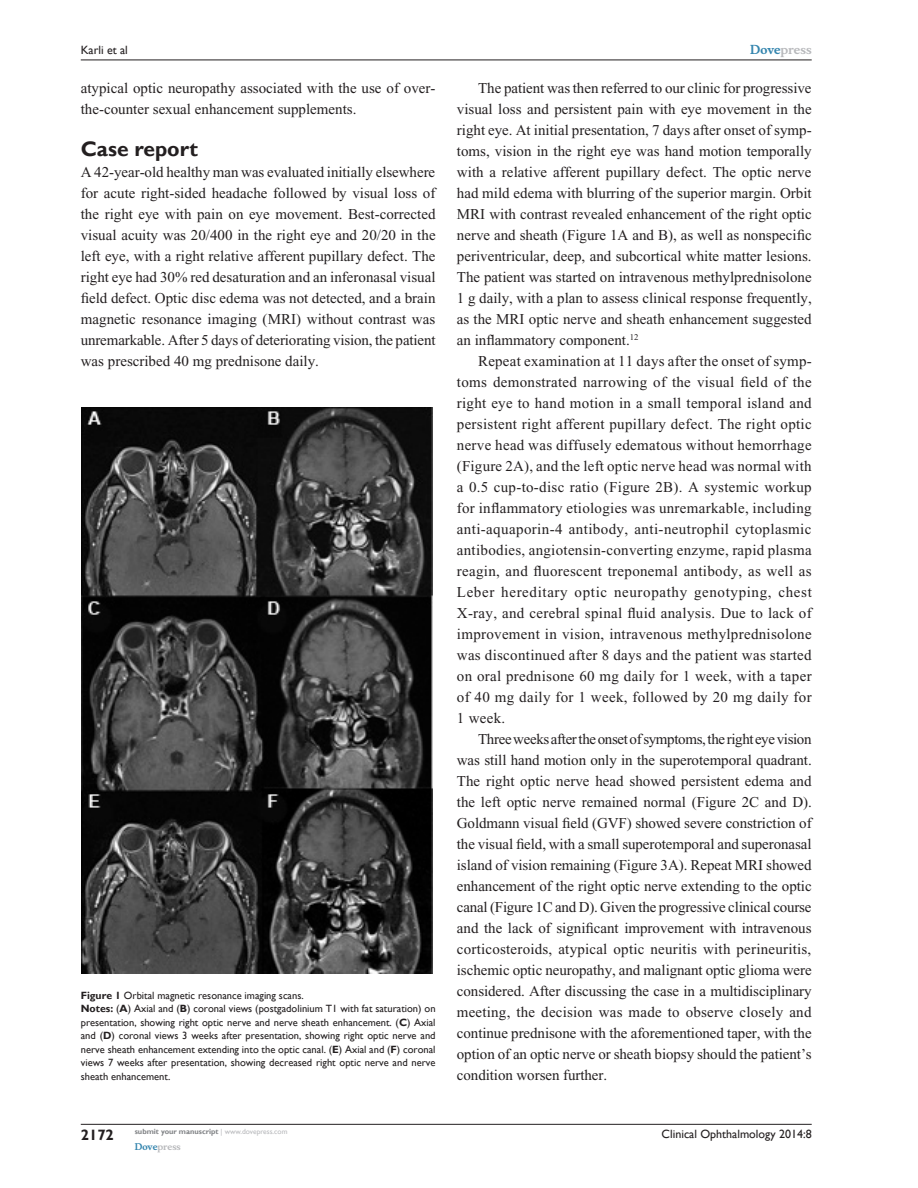
<style>
.page{position:relative;width:918px;height:1188px;background:#fff}
.page>*{position:absolute;margin:0;border:0;box-sizing:border-box;transform-origin:0 0}
.t1{font:700 21px "Gill Sans";color:#231f20}
.Tx{font:15px/21px "Times New Roman";color:#231f20;text-align:justify}
.TxF{font:15px/21px "Times New Roman";color:#231f20;text-align:justify}
.RunFolio-V{font:700 15px "Gill Sans";color:#231f20}
.RunF-V{font:12px "Gill Sans";color:#231f20}
.RunH-Brand-V{font:700 12px "Musee";color:#b8b9bc}
.RunH-V{font:12px "Gill Sans";color:#231f20}
.FigSNRI{font:10.5px/13.5px "Gill Sans";color:#231f20;text-align:justify}
.FigC{font:10.5px "Gill Sans";color:#231f20}
.RunF-Brand-V{font:700 9px "Musee";color:#b8b9bc}
.RunF-SubmityourMS-V{font:700 7.5px "Gill Sans";color:#808285}
.s1{font-weight:700}
.s2{font-weight:400;color:#b8b9bc}
.s3{color:#3485ae}
</style>
<div class="page">
<hr style="left:81px;top:1124px;width:731px;height:1px;background:#231f20">
<hr style="left:81px;top:60px;width:731px;height:1px;background:#231f20">
<img style="left:82px;top:408px;width:351px;height:565px">
<p class="RunH-V" style="left:81px;top:43px;width:49px">Karli et al</p>
<p class="Tx" style="left:81px;top:77px;width:356px">atypical optic neuropathy associated with the use of over&shy;the-counter sexual enhancement supplements.</p>
<h1 class="t1" style="left:81px;top:136px;width:119px">Case report</h1>
<p class="TxF" style="left:81px;top:161px;width:356px">A 42-year-old healthy man was evaluated initially elsewhere for acute right-sided headache followed by visual loss of the right eye with pain on eye movement. Best-corrected visual acuity was 20/400 in the right eye and 20/20 in the left eye, with a right relative afferent pupillary defect. The right eye had 30% red desaturation and an inferonasal visual field defect. Optic disc edema was not detected, and a brain magnetic resonance imaging (MRI) without contrast was unremarkable. After 5 days of deteriorating vision, the patient was prescribed 40 mg prednisone daily.</p>
<p class="FigC" style="left:81px;top:989px;width:224px"><span class="s1">Figure 1</span> Orbital magnetic resonance imaging scans.</p>
<p class="FigSNRI" style="left:81px;top:1002px;width:356px"><span class="s1">Notes:</span> (<span class="s1">A</span>) Axial and (<span class="s1">B</span>) coronal views (postgadolinium T1 with fat saturation) on presentation, showing right optic nerve and nerve sheath enhancement. (<span class="s1">C</span>) Axial and (<span class="s1">D</span>) coronal views 3 weeks after presentation, showing right optic nerve and nerve sheath enhancement extending into the optic canal. (<span class="s1">E</span>) Axial and (<span class="s1">F</span>) coronal views 7 weeks after presentation, showing decreased right optic nerve and nerve sheath enhancement.</p>
<p class="RunFolio-V" style="left:81px;top:1126px;width:35px">2172</p>
<p class="RunF-SubmityourMS-V" style="left:135px;top:1127px;width:154px">submit your manuscript <span class="s2">| www.dovepress.com</span></p>
<p class="RunF-Brand-V" style="left:135px;top:1141px;width:48px"><span class="s3">Dove</span>press</p>
<p class="RunH-Brand-V" style="left:750px;top:43px;width:63px"><span class="s3">Dove</span>press</p>
<p class="Tx" style="left:457px;top:77px;width:356px;text-indent:21px">The patient was then referred to our clinic for progressive visual loss and persistent pain with eye movement in the right eye. At initial presentation, 7 days after onset of symp&shy;toms, vision in the right eye was hand motion temporally with a relative afferent pupillary defect. The optic nerve had mild edema with blurring of the superior margin. Orbit MRI with contrast revealed enhancement of the right optic nerve and sheath (Figure 1A and B), as well as nonspecific periventricular, deep, and subcortical white matter lesions.<br>The patient was started on intravenous methylprednisolone 1 g daily, with a plan to assess clinical response frequently, as the MRI optic nerve and sheath enhancement suggested an inflammatory component.<sup>12</sup></p>
<p class="Tx" style="left:457px;top:350px;width:356px;text-indent:21px">Repeat examination at 11 days after the onset of symp&shy;toms demonstrated narrowing of the visual field of the right eye to hand motion in a small temporal island and persistent right afferent pupillary defect. The right optic nerve head was diffusely edematous without hemorrhage (Figure 2A), and the left optic nerve head was normal with a 0.5 cup-to-disc ratio (Figure 2B). A systemic workup for inflammatory etiologies was unremarkable, including anti-aquaporin-4 antibody, anti-neutrophil cytoplasmic antibodies, angiotensin-converting enzyme, rapid plasma reagin, and fluorescent treponemal antibody, as well as Leber hereditary optic neuropathy genotyping, chest X-ray, and cerebral spinal fluid analysis. Due to lack of improvement in vision, intravenous methylprednisolone was discontinued after 8 days and the patient was started on oral prednisone 60 mg daily for 1 week, with a taper of 40 mg daily for 1 week, followed by 20 mg daily for 1 week.</p>
<p class="Tx" style="left:457px;top:728px;width:357px;text-indent:21px">Three weeks after the onset of symptoms, the right eye vision was still hand motion only in the superotemporal quadrant.<br>The right optic nerve head showed persistent edema and the left optic nerve remained normal (Figure 2C and D).<br>Goldmann visual field (GVF) showed severe constriction of the visual field, with a small superotemporal and superonasal island of vision remaining (Figure 3A). Repeat MRI showed enhancement of the right optic nerve extending to the optic canal (Figure 1C and D). Given the progressive clinical course and the lack of significant improvement with intravenous corticosteroids, atypical optic neuritis with perineuritis, ischemic optic neuropathy, and malignant optic glioma were considered. After discussing the case in a multidisciplinary meeting, the decision was made to observe closely and continue prednisone with the aforementioned taper, with the option of an optic nerve or sheath biopsy should the patient’s condition worsen further.</p>
<p class="RunF-V" style="left:662px;top:1127px;width:152px">Clinical Ophthalmology 2014:8</p>
</div>
